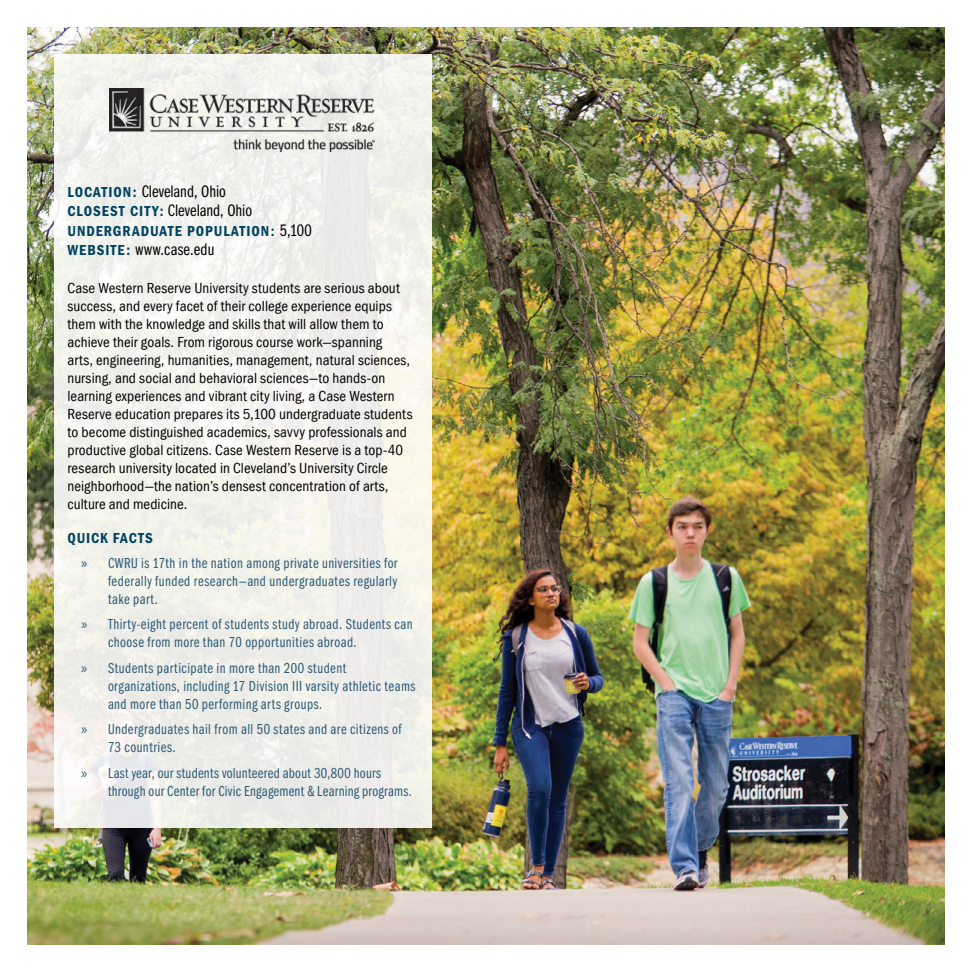
<style>
.page{position:relative;width:972px;height:972px;background:#fff}
.page>*{position:absolute;margin:0;border:0;box-sizing:border-box;transform-origin:0 0}
.t1{font:17.25px/19.5px "Franklin Gothic Book Cmpr";color:#000}
.t2{font:17.25px "Franklin Gothic Book Cmpr";letter-spacing:.02em;color:#000}
.t3{font:condensed 15px/18px "Franklin Gothic";letter-spacing:.005em;color:#000}
.t4{font:15px/18px "Franklin Gothic Book Cmpr";letter-spacing:.03em;color:#2c5976}
.t5{font:600 condensed 15px "Franklin Gothic";letter-spacing:.06em;color:#004261}
.s1{font-family:"Franklin Gothic";font-weight:600;font-stretch:condensed;font-size:15px;color:#004261}
.s2{font-family:"Franklin Gothic Book Cmpr";font-weight:400;font-stretch:normal;font-size:17.25px;color:#000}
.s3{font-family:"Myriad Pro"}
</style>
<div class="page">
<img style="left:27px;top:27px;width:918px;height:918px">
<div style="left:54px;top:54px;width:378px;height:774px;background:#f1f1eb"></div>
<img style="left:109px;top:89px;width:265px;height:62px">
<p class="t1" style="left:68px;top:181px;width:186px"><span class="s1">LOCATION:</span> Cleveland, Ohio<br><span class="s1">CLOSEST CITY:</span> Cleveland, Ohio</p>
<p class="t5" style="left:68px;top:222px;width:246px">UNDERGRADUATE POPULATION: <span class="s2">5,100</span></p>
<p class="t2" style="left:68px;top:240px;width:149px"><span class="s1">WEBSITE:</span> www.case.edu</p>
<p class="t3" style="left:68px;top:279px;width:347px">Case Western Reserve University students are serious about success, and every facet of their college experience equips them with the knowledge and skills that will allow them to achieve their goals. From rigorous course work—spanning<br>arts, engineering, humanities, management, natural sciences, nursing, and social and behavioral sciences—to hands-on learning experiences and vibrant city living, a Case Western Reserve education prepares its 5,100 undergraduate students to become distinguished academics, savvy professionals and productive global citizens. Case Western Reserve is a top-40 research university located in Cleveland’s University Circle neighborhood—the nation’s densest concentration of arts, culture and medicine.</p>
<p class="t5" style="left:68px;top:529px;width:87px">QUICK FACTS</p>
<p class="t4" style="left:108px;top:554px;width:291px;text-align:justify;text-indent:-27px"><span class="s3">»</span> CWRU is 17th in the nation among private universities for federally funded research—and undergraduates regularly take part.</p>
<p class="t4" style="left:108px;top:616px;width:306px;text-indent:-27px"><span class="s3">»</span> Thirty-eight percent of students study abroad. Students can choose from more than 70 opportunities abroad.</p>
<p class="t4" style="left:108px;top:659px;width:309px;text-indent:-27px"><span class="s3">»</span> Students participate in more than 200 student organizations, including 17 Division III varsity athletic teams and more than 50 performing arts groups.</p>
<p class="t4" style="left:108px;top:721px;width:295px;text-indent:-27px"><span class="s3">»</span> Undergraduates hail from all 50 states and are citizens of<br>73 countries.</p>
<p class="t4" style="left:108px;top:764px;width:305px;text-indent:-27px"><span class="s3">»</span> Last year, our students volunteered about 30,800 hours through our Center for Civic Engagement &amp; Learning programs.</p>
</div>
